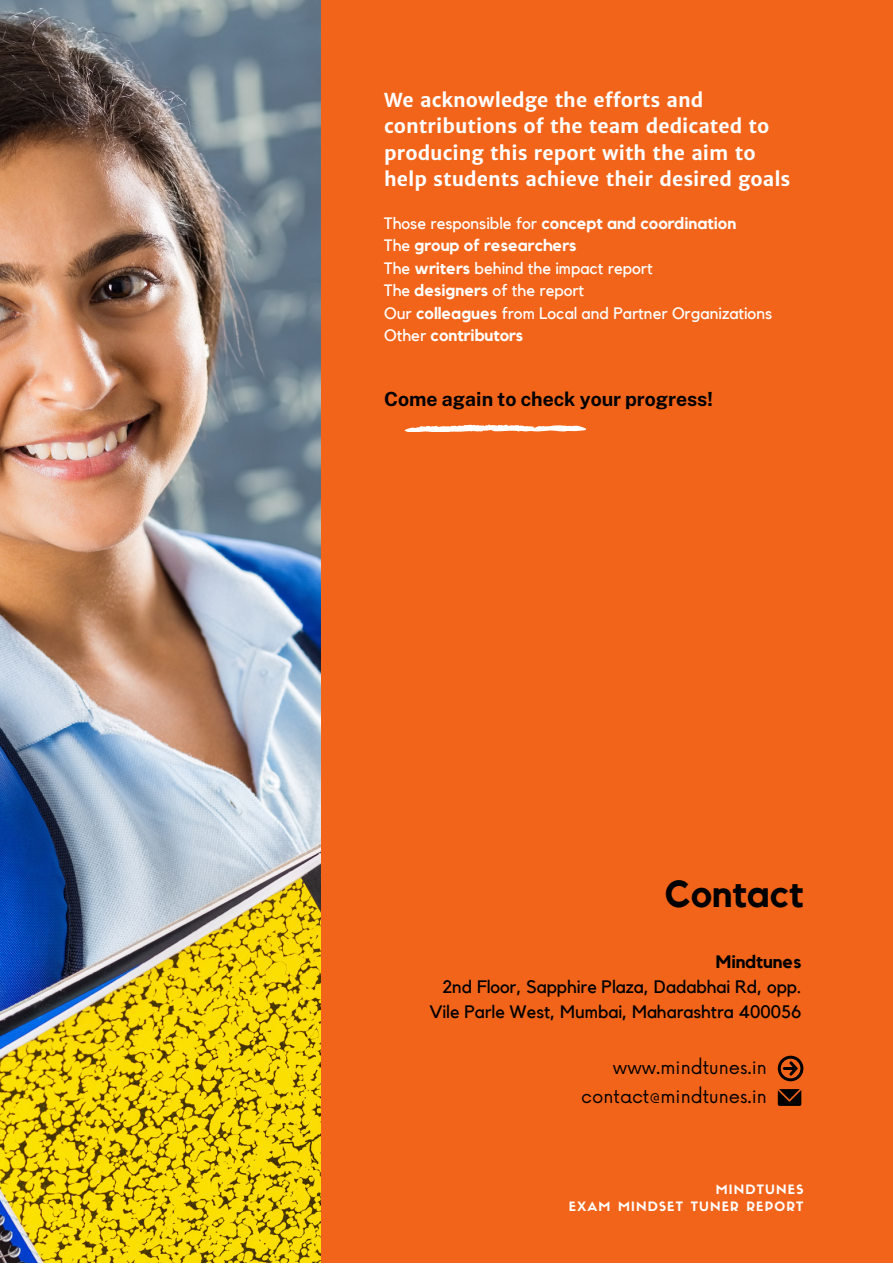
<style>
.page{position:relative;width:893px;height:1264px;background:#fff}
.page>*{position:absolute;margin:0;border:0;box-sizing:border-box;transform-origin:0 0}
.t1{font:700 37.5px "Kollektif";color:#000}
.t2{font:700 19.5px "Public Sans";color:#000}
.t3{font:700 19.35px/26.5px "Merriweather Sans";color:#fff}
.t4{font:18px/24.8px "Kollektif";color:#000;text-align:right}
.t5{font:18px "Now";color:#000}
.t6{font:700 18px "Kollektif";color:#000}
.t7{font:16.5px "Kollektif";color:#fff}
.t8{font:700 16.5px "Kollektif";color:#fff}
.t9{font:12.75px "Sifonn Basic";letter-spacing:.09em;color:#fff}
.s1{font-weight:400}
.s2{font-weight:700}
</style>
<div class="page">
<div style="left:0;top:0;width:892px;height:1262px;background:#f26419"></div>
<img style="left:0;top:0;width:320px;height:1262px">
<svg style="left:404px;top:424px;width:182px;height:8px"></svg>
<svg style="left:777px;top:1055px;width:26px;height:26px"></svg>
<svg style="left:777px;top:1089px;width:24px;height:16px"></svg>
<p class="t3" style="left:384px;top:86px;width:408px">We acknowledge the efforts and contributions of the team dedicated to producing this report with the aim to help students achieve their desired goals</p>
<p class="t8" style="left:384px;top:215px;width:354px"><span class="s1">Those responsible for</span> concept and coordination</p>
<p class="t8" style="left:384px;top:238px;width:194px"><span class="s1">The</span> group of researchers</p>
<p class="t7" style="left:384px;top:260px;width:270px">The <span class="s2">writers</span> behind the impact report</p>
<p class="t7" style="left:384px;top:283px;width:202px">The <span class="s2">designers</span> of the report</p>
<p class="t7" style="left:384px;top:305px;width:389px">Our <span class="s2">colleagues</span> from Local and Partner Organizations</p>
<p class="t8" style="left:384px;top:328px;width:141px"><span class="s1">Other</span> contributors</p>
<p class="t2" style="left:384px;top:387px;width:330px">Come again to check your progress!</p>
<p class="t1" style="left:664px;top:876px;width:140px">Contact</p>
<p class="t6" style="left:715px;top:953px;width:87px">Mindtunes</p>
<p class="t4" style="left:429px;top:975px;width:373px">2nd Floor, Sapphire Plaza, Dadabhai Rd, opp.<br>Vile Parle West, Mumbai, Maharashtra 400056</p>
<p class="t5" style="left:613px;top:1057px;width:155px">www.mindtunes.in</p>
<p class="t5" style="left:581px;top:1086px;width:187px">contact@mindtunes.in</p>
<p class="t9" style="left:715px;top:1184px;width:89px">MINDTUNES</p>
<p class="t9" style="left:569px;top:1201px;width:236px">EXAM MINDSET TUNER REPORT</p>
</div>
